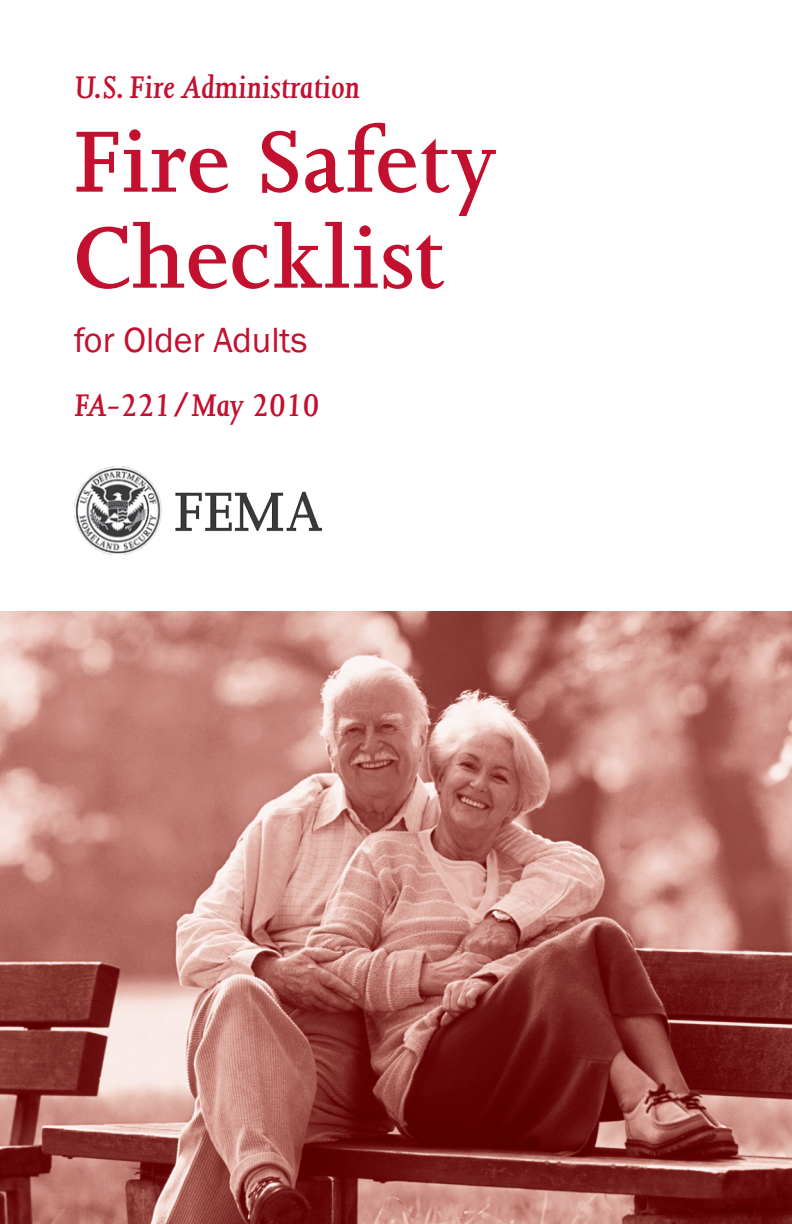
<style>
.page{position:relative;width:792px;height:1224px;background:#fff}
.page>*{position:absolute;margin:0;border:0;box-sizing:border-box;transform-origin:0 0}
.t1{font:600 100px/96px "Joanna MT Std";color:#c3102f}
.t2{font:36px/64px "Franklin Gothic";color:#c3102f}
.t3{font:italic 600 36px "Joanna MT Std";color:#c3102f}
.s1{font-family:"Joanna MT Std";font-weight:600;font-style:italic}
</style>
<div class="page">
<img style="left:74px;top:467px;width:248px;height:87px">
<img style="left:0;top:612px;width:792px;height:612px">
<p class="t3" style="left:74px;top:68px;width:287px">U.S. Fire Administration</p>
<p class="t1" style="left:74px;top:114px;width:425px">Fire Safety<br>Checklist</p>
<p class="t2" style="left:74px;top:308px;width:247px">for Older Adults<br><span class="s1">FA-221/May 2010</span></p>
</div>
